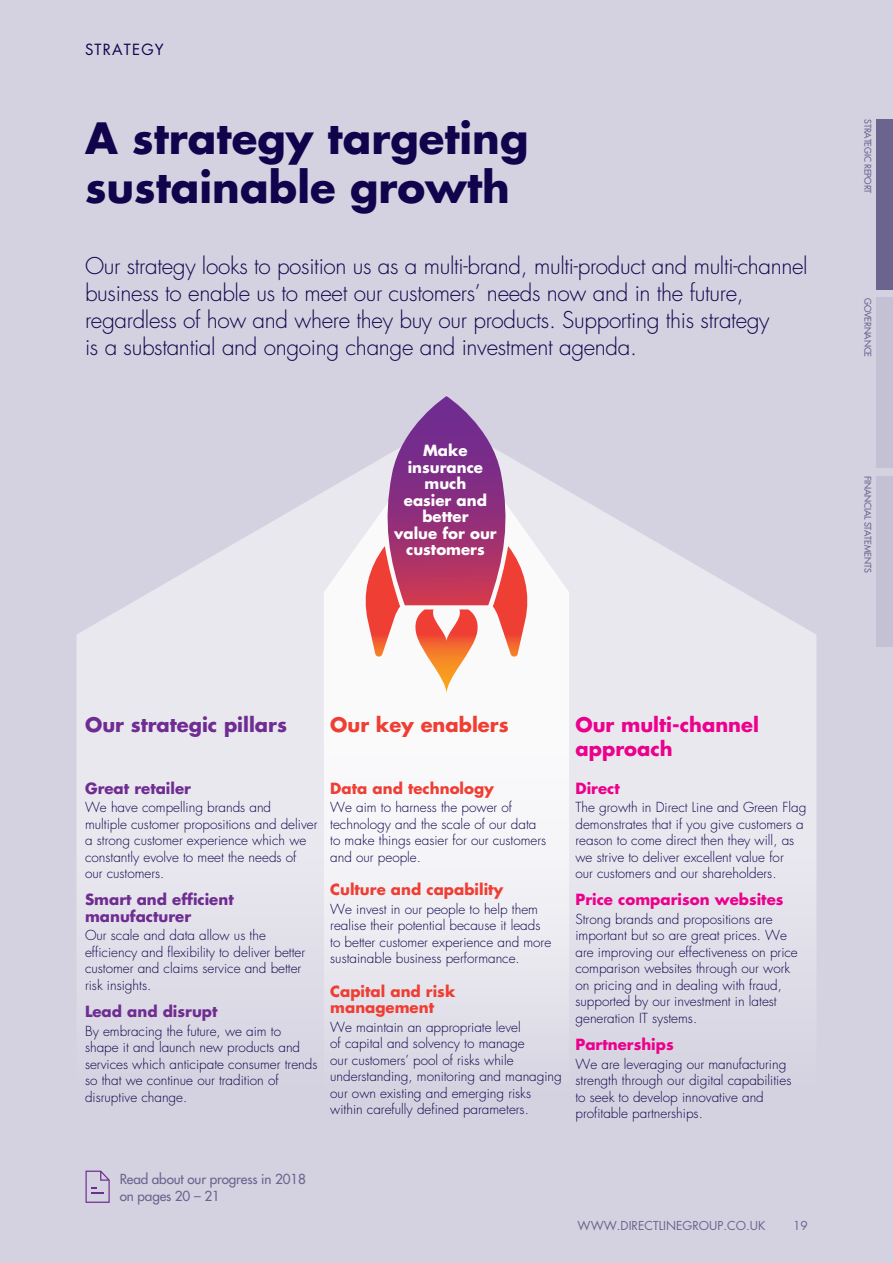
<style>
.page{position:relative;width:893px;height:1263px;background:#d4d2e0}
.page>*{position:absolute;margin:0;border:0;box-sizing:border-box;transform-origin:0 0}
.t1{font:700 42px/49.5px "Futura Std";color:#11034c}
.t2{font:300 22.5px/27px "Futura Std";letter-spacing:-.015em;color:#11034c}
.t3{font:700 19.5px/24px "Futura Std";color:#ec008c}
.t4{font:700 19.5px "Futura Std";color:#6f2c91}
.t5{font:700 19.5px "Futura Std";color:#ef3e33}
.t6{font:700 15px/16.5px "Futura Std";color:#ef3e33}
.t7{font:700 15px/16.5px "Futura Std";color:#6f2c91}
.t8{font:700 15px/16.5px "Futura Std";color:#fff;text-align:center}
.t9{font:700 15px "Futura Std";color:#ec008c}
.t10{font:15px "Futura Std";letter-spacing:.08em;color:#11034c}
.t11{font:300 13.5px/16.5px "Futura Std";color:#11034c}
.t12{font:500 13.5px/16.5px "Futura Std";letter-spacing:-.01em;color:#6a648f}
.t13{font:12px "Futura Std";color:#6a648f}
.t14{font:500 9px "Futura Std";letter-spacing:-.02em;color:#6a648f}
</style>
<div class="page">
<svg style="left:77px;top:492px;width:739px;height:703px;fill:#e1e0ea"></svg>
<svg style="left:324px;top:470px;width:245px;height:629px"></svg>
<svg style="left:362px;top:396px;width:169px;height:298px;background:#ca8ba6"></svg>
<svg style="left:86px;top:1170px;width:24px;height:33px"></svg>
<div style="left:876px;top:119px;width:17px;height:170px;background:#6a648f"></div>
<div style="left:876px;top:298px;width:17px;height:170px;background:#c4c1d4"></div>
<div style="left:876px;top:476px;width:17px;height:170px;background:#c4c1d4"></div>
<p class="t10" style="left:85px;top:40px;width:80px">STRATEGY</p>
<h1 class="t1" style="left:85px;top:113px;width:445px">A strategy targeting sustainable growth</h1>
<p class="t2" style="left:85px;top:253px;width:724px">Our strategy looks to position us as a multi-brand, multi-product and multi-channel business to enable us to meet our customers’ needs now and in the future, regardless of how and where they buy our products. Supporting this strategy<br>is a substantial and ongoing change and investment agenda.</p>
<p class="t8" style="left:394px;top:442px;width:104px">Make insurance much<br>easier and better<br>value for our customers</p>
<p class="t14" style="left:873px;top:119px;width:76px;rotate:90deg">STRATEGIC REPORT</p>
<p class="t14" style="left:873px;top:298px;width:61px;rotate:90deg">GOVERNANCE</p>
<p class="t14" style="left:873px;top:476px;width:98px;rotate:90deg">FINANCIAL STATEMENTS</p>
<h3 class="t4" style="left:85px;top:712px;width:204px">Our strategic pillars</h3>
<p class="t7" style="left:85px;top:779px;width:107px">Great retailer</p>
<p class="t11" style="left:85px;top:799px;width:234px">We have compelling brands and<br>multiple customer propositions and deliver a strong customer experience which we constantly evolve to meet the needs of<br>our customers.</p>
<p class="t7" style="left:85px;top:891px;width:150px">Smart and efficient manufacturer</p>
<p class="t11" style="left:85px;top:928px;width:222px">Our scale and data allow us the efficiency and flexibility to deliver better customer and claims service and better risk insights.</p>
<p class="t7" style="left:85px;top:1003px;width:134px">Lead and disrupt</p>
<p class="t11" style="left:85px;top:1023px;width:234px">By embracing the future, we aim to shape it and launch new products and services which anticipate consumer trends so that we continue our tradition of disruptive change.</p>
<h3 class="t5" style="left:330px;top:712px;width:180px">Our key enablers</h3>
<h3 class="t3" style="left:575px;top:713px;width:185px">Our multi-channel approach</h3>
<p class="t6" style="left:330px;top:779px;width:165px">Data and technology</p>
<p class="t11" style="left:330px;top:799px;width:218px">We aim to harness the power of technology and the scale of our data to make things easier for our customers and our people.</p>
<p class="t6" style="left:330px;top:881px;width:175px">Culture and capability</p>
<p class="t11" style="left:330px;top:901px;width:222px">We invest in our people to help them realise their potential because it leads to better customer experience and more sustainable business performance.</p>
<p class="t6" style="left:330px;top:983px;width:127px">Capital and risk management</p>
<p class="t11" style="left:330px;top:1019px;width:233px">We maintain an appropriate level<br>of capital and solvency to manage<br>our customers’ pool of risks while understanding, monitoring and managing our own existing and emerging risks within carefully defined parameters.</p>
<p class="t9" style="left:575px;top:778px;width:46px">Direct</p>
<p class="t11" style="left:575px;top:799px;width:232px">The growth in Direct Line and Green Flag demonstrates that if you give customers a reason to come direct then they will, as we strive to deliver excellent value for<br>our customers and our shareholders.</p>
<p class="t9" style="left:575px;top:890px;width:210px">Price comparison websites</p>
<p class="t11" style="left:575px;top:911px;width:224px">Strong brands and propositions are important but so are great prices. We are improving our effectiveness on price comparison websites through our work on pricing and in dealing with fraud, supported by our investment in latest generation IT systems.</p>
<p class="t9" style="left:575px;top:1034px;width:100px">Partnerships</p>
<p class="t11" style="left:575px;top:1056px;width:217px">We are leveraging our manufacturing strength through our digital capabilities to seek to develop innovative and profitable partnerships.</p>
<p class="t12" style="left:120px;top:1171px;width:188px">Read about our progress in 2018 on pages 20 – 21</p>
<p class="t13" style="left:578px;top:1217px;width:189px">WWW.DIRECTLINEGROUP.CO.UK</p>
<p class="t13" style="left:793px;top:1218px;width:16px">19</p>
</div>
